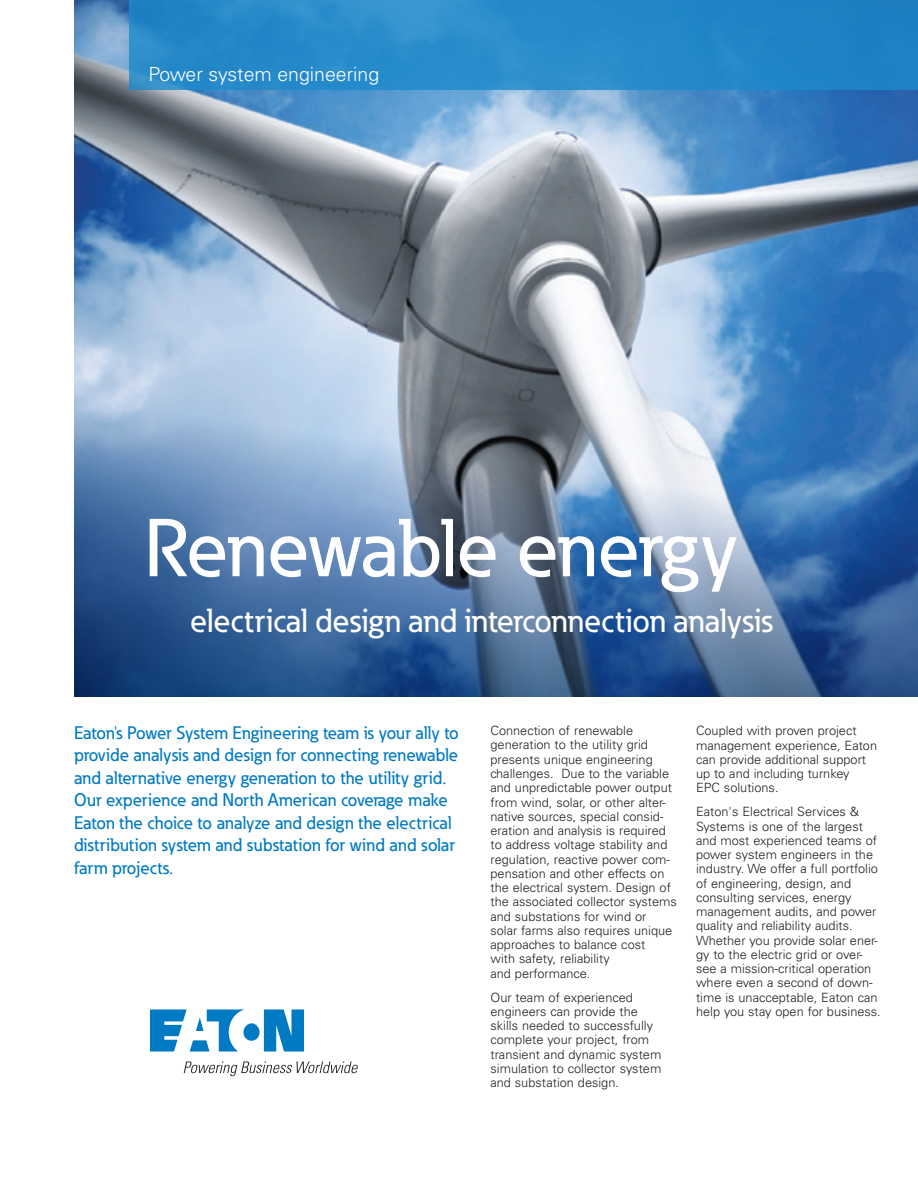
<style>
.page{position:relative;width:918px;height:1188px;background:#fff}
.page>*{position:absolute;margin:0;border:0;box-sizing:border-box;transform-origin:0 0}
.t1{font:500 81px "Eaton";letter-spacing:-.025em;color:#fff}
.t2{font:500 33px "Eaton";letter-spacing:-.005em;color:#fff}
.t3{font:300 19.5px "Univers LT Std";color:#fff}
.t4{font:500 18px/22.5px "Eaton";color:#007ac2}
.t5{font:300 12.75px/14.2px "Univers LT Std";color:#231f20}
</style>
<div class="page">
<img style="left:74px;top:25px;width:844px;height:672px">
<svg style="left:150px;top:1010px;width:154px;height:42px"></svg>
<svg style="left:184px;top:1061px;width:174px;height:15px"></svg>
<svg style="left:129px;top:0;width:789px;height:90px;background:#2589c8"></svg>
<h3 class="t3" style="left:148px;top:63px;width:232px">Power system engineering</h3>
<h1 class="t1" style="left:144px;top:499px;width:596px">Renewable energy</h1>
<h2 class="t2" style="left:190px;top:600px;width:584px">electrical design and interconnection analysis</h2>
<p class="t4" style="left:74px;top:721px;width:386px">Eaton's Power System Engineering team is your ally to provide analysis and design for connecting renewable and alternative energy generation to the utility grid.<br>Our experience and North American coverage make Eaton the choice to analyze and design the electrical distribution system and substation for wind and solar farm projects.</p>
<p class="t5" style="left:490px;top:724px;width:188px">Connection of renewable generation to the utility grid presents unique engineering challenges. Due to the variable and unpredictable power output from wind, solar, or other alter&shy;native sources, special consid&shy;eration and analysis is required to address voltage stability and regulation, reactive power com&shy;pensation and other effects on the electrical system. Design of the associated collector systems and substations for wind or<br>solar farms also requires unique approaches to balance cost<br>with safety, reliability<br>and performance.</p>
<p class="t5" style="left:490px;top:990px;width:172px">Our team of experienced engineers can provide the skills needed to successfully complete your project, from transient and dynamic system simulation to collector system and substation design.</p>
<p class="t5" style="left:696px;top:724px;width:183px">Coupled with proven project management experience, Eaton can provide additional support up to and including turnkey<br>EPC solutions.</p>
<p class="t5" style="left:696px;top:805px;width:186px">Eaton's Electrical Services &amp;<br>Systems is one of the largest and most experienced teams of power system engineers in the industry. We offer a full portfolio of engineering, design, and consulting services, energy management audits, and power quality and reliability audits.<br>Whether you provide solar ener&shy;gy to the electric grid or over&shy;see a mission-critical operation where even a second of down&shy;time is unacceptable, Eaton can help you stay open for business.</p>
</div>
